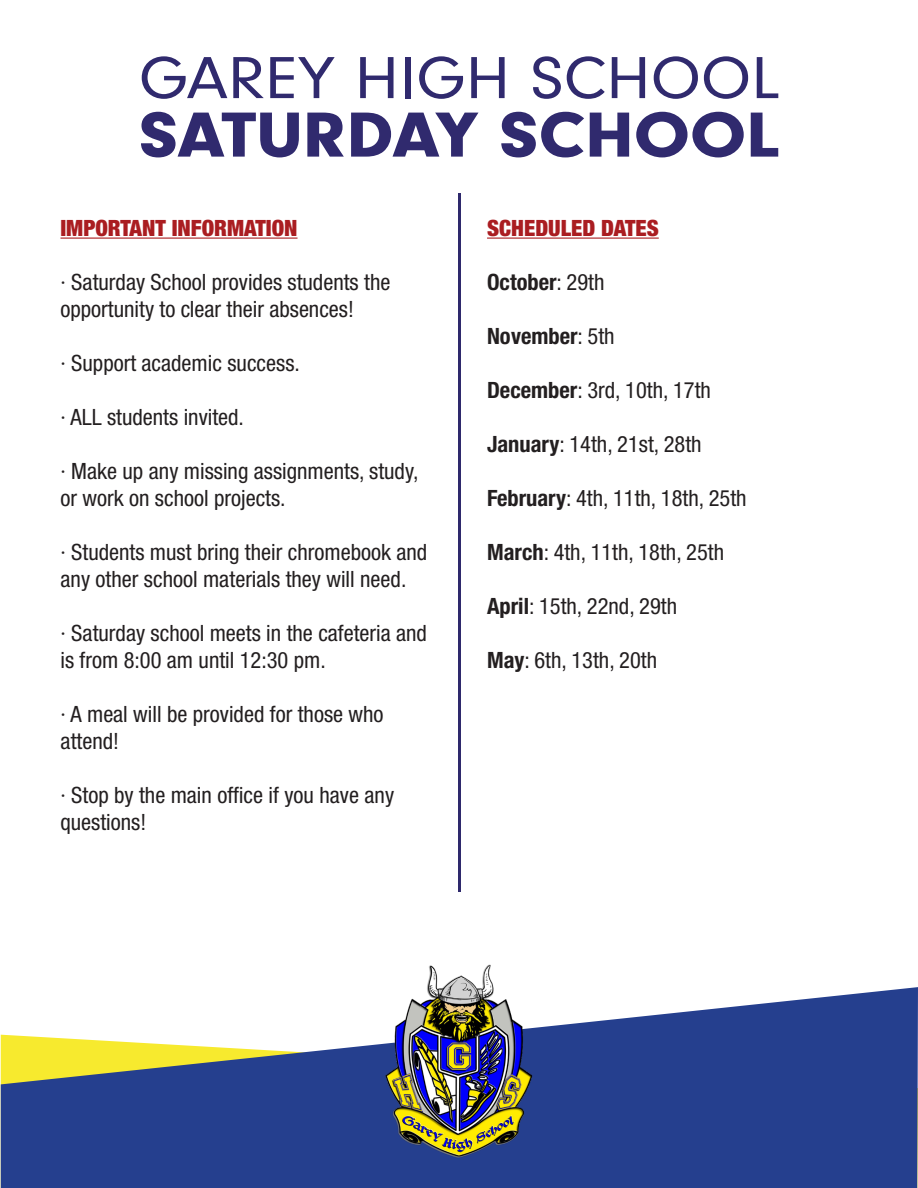
<style>
.page{position:relative;width:918px;height:1188px;background:#fff}
.page>*{position:absolute;margin:0;border:0;box-sizing:border-box;transform-origin:0 0}
.t1{font:900 66px "Neuzeit Gro";color:#302a6e;scale:1.1 1}
.t2{font:61.5px "Neuzeit Gro";color:#302a6e;scale:1.1 1}
.t3{font:condensed 22.5px/27px "Helvetica Neue LT Std";color:#231f20}
.t4{font:900 condensed 22.5px "Helvetica Neue LT Std";color:#aa1d21}
.t5{font:700 condensed 22.5px "Helvetica Neue LT Std";color:#231f20}
.s1{font-weight:400}
.s2{font-weight:700}
</style>
<div class="page">
<svg style="left:1px;top:987px;width:917px;height:201px;fill:#253f8e"></svg>
<img style="left:381px;top:964px;width:156px;height:196px">
<hr style="left:60px;top:238px;width:238px;height:1px;background:#aa1d21">
<hr style="left:487px;top:238px;width:172px;height:1px;background:#aa1d21">
<hr style="left:458px;top:193px;width:3px;height:699px;background:#2e296c">
<h2 class="t2" style="left:139px;top:45px;width:584px">GAREY HIGH SCHOOL</h2>
<h1 class="t1" style="left:139px;top:97px;width:584px">SATURDAY SCHOOL</h1>
<p class="t4" style="left:60px;top:214px;width:239px">IMPORTANT INFORMATION</p>
<p class="t3" style="left:60px;top:268px;width:331px">· Saturday School provides students the opportunity to clear their absences!</p>
<p class="t3" style="left:60px;top:349px;width:241px">· Support academic success.</p>
<p class="t3" style="left:60px;top:403px;width:185px">· ALL students invited.</p>
<p class="t3" style="left:60px;top:457px;width:360px">· Make up any missing assignments, study, or work on school projects.</p>
<p class="t3" style="left:60px;top:538px;width:368px">· Students must bring their chromebook and any other school materials they will need.</p>
<p class="t3" style="left:60px;top:619px;width:368px">· Saturday school meets in the cafeteria and is from 8:00 am until 12:30 pm.</p>
<p class="t3" style="left:60px;top:700px;width:325px">· A meal will be provided for those who attend!</p>
<p class="t3" style="left:60px;top:781px;width:335px">· Stop by the main office if you have any questions!</p>
<p class="t4" style="left:487px;top:214px;width:173px">SCHEDULED DATES</p>
<p class="t5" style="left:487px;top:268px;width:119px">October<span class="s1">: 29th</span></p>
<p class="t5" style="left:487px;top:322px;width:129px">November<span class="s1">: 5th</span></p>
<p class="t3" style="left:487px;top:376px;width:225px"><span class="s2">December</span>: 3rd, 10th, 17th</p>
<p class="t3" style="left:487px;top:430px;width:216px"><span class="s2">January</span>: 14th, 21st, 28th</p>
<p class="t3" style="left:487px;top:484px;width:261px"><span class="s2">February</span>: 4th, 11th, 18th, 25th</p>
<p class="t3" style="left:487px;top:538px;width:239px"><span class="s2">March</span>: 4th, 11th, 18th, 25th</p>
<p class="t3" style="left:487px;top:592px;width:192px"><span class="s2">April</span>: 15th, 22nd, 29th</p>
<p class="t3" style="left:487px;top:646px;width:172px"><span class="s2">May</span>: 6th, 13th, 20th</p>
</div>
